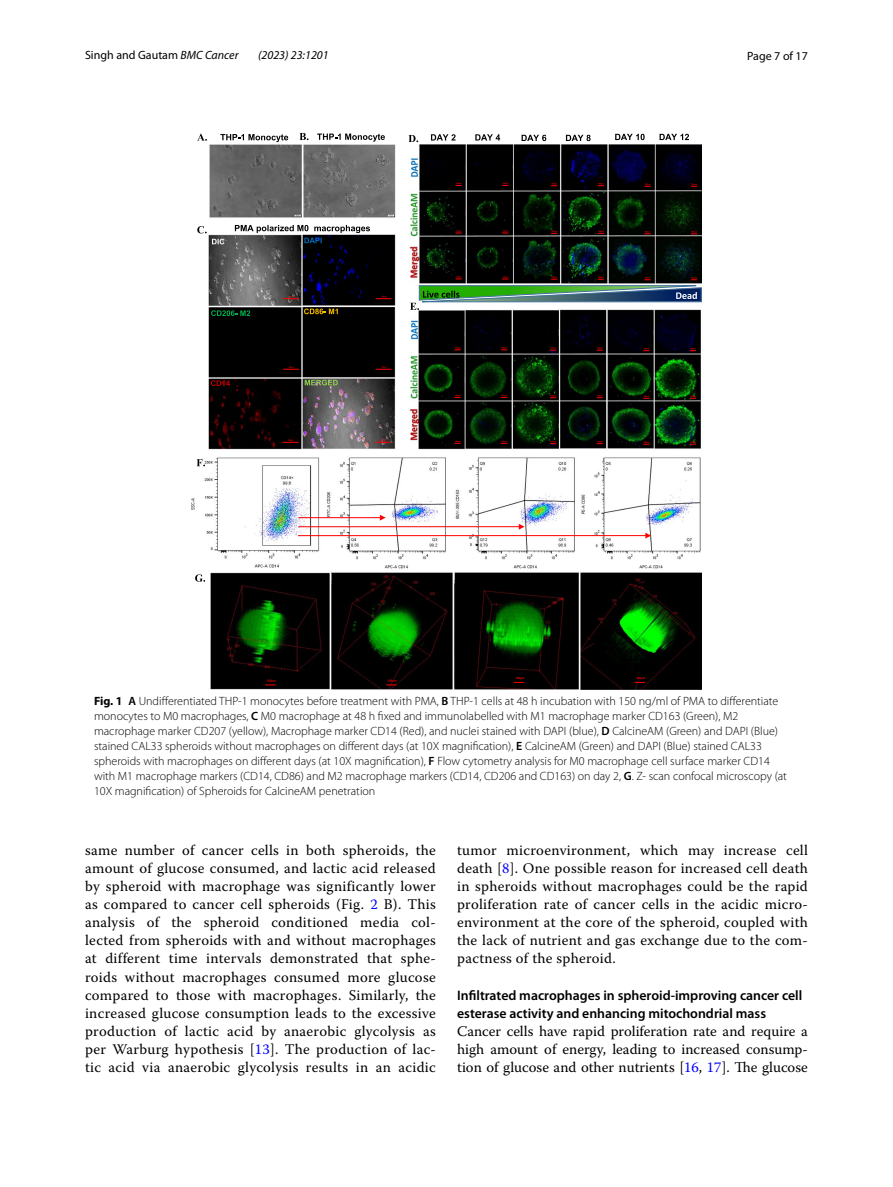
<style>
.page{position:relative;width:893px;height:1187px;background:#fff}
.page>*{position:absolute;margin:0;border:0;box-sizing:border-box;transform-origin:0 0}
.t1{font:14.7px/18px "Warnock Pro";letter-spacing:.02em;color:#000;text-align:justify}
.t2{font:600 13.8px/18px "Myriad Pro";color:#000}
.t3{font:300 12px/15px "Myriad Pro";color:#000}
.t4{font:12px "Myriad Pro";color:#000}
.t5{font:italic 12px "Myriad Pro";color:#000}
.s1{font-style:italic}
.s2{font-weight:700}
.s3{font-weight:600}
.s4{color:#00f}
</style>
<div class="page">
<img style="left:191px;top:144px;width:511px;height:545px">
<hr style="left:298px;top:517px;width:83px;height:1px;background:#f00">
<svg style="left:380px;top:514px;width:6px;height:6px"></svg>
<hr style="left:298px;top:526px;width:222px;height:1px;background:#f00">
<svg style="left:519px;top:523px;width:6px;height:6px"></svg>
<hr style="left:298px;top:535px;width:348px;height:1px;background:#f00">
<svg style="left:645px;top:532px;width:6px;height:6px"></svg>
<svg style="left:197px;top:226px;width:10px;height:7px"></svg>
<svg style="left:197px;top:133px;width:10px;height:8px"></svg>
<svg style="left:299px;top:133px;width:9px;height:7px"></svg>
<svg style="left:220px;top:134px;width:68px;height:8px"></svg>
<svg style="left:317px;top:133px;width:68px;height:9px"></svg>
<svg style="left:197px;top:459px;width:8px;height:7px"></svg>
<svg style="left:235px;top:225px;width:135px;height:18px"></svg>
<svg style="left:212px;top:239px;width:12px;height:5px"></svg>
<svg style="left:211px;top:310px;width:39px;height:6px"></svg>
<svg style="left:304px;top:308px;width:34px;height:6px"></svg>
<svg style="left:211px;top:380px;width:19px;height:6px"></svg>
<svg style="left:305px;top:379px;width:33px;height:6px"></svg>
<svg style="left:282px;top:439px;width:16px;height:4px"></svg>
<svg style="left:375px;top:439px;width:16px;height:4px"></svg>
<svg style="left:283px;top:366px;width:16px;height:4px"></svg>
<svg style="left:376px;top:366px;width:16px;height:4px"></svg>
<svg style="left:283px;top:296px;width:16px;height:3px"></svg>
<svg style="left:195px;top:574px;width:10px;height:7px"></svg>
<svg style="left:408px;top:135px;width:10px;height:7px"></svg>
<svg style="left:431px;top:134px;width:25px;height:6px"></svg>
<svg style="left:522px;top:135px;width:24px;height:6px"></svg>
<svg style="left:615px;top:134px;width:30px;height:6px"></svg>
<svg style="left:475px;top:134px;width:25px;height:6px"></svg>
<svg style="left:566px;top:135px;width:25px;height:6px"></svg>
<svg style="left:660px;top:134px;width:29px;height:6px"></svg>
<svg style="left:456px;top:230px;width:6px;height:4px"></svg>
<svg style="left:456px;top:183px;width:6px;height:3px"></svg>
<svg style="left:502px;top:230px;width:6px;height:4px"></svg>
<svg style="left:502px;top:183px;width:6px;height:3px"></svg>
<svg style="left:551px;top:230px;width:6px;height:4px"></svg>
<svg style="left:551px;top:183px;width:6px;height:3px"></svg>
<svg style="left:598px;top:230px;width:6px;height:4px"></svg>
<svg style="left:598px;top:183px;width:6px;height:3px"></svg>
<svg style="left:644px;top:231px;width:7px;height:3px"></svg>
<svg style="left:644px;top:183px;width:7px;height:4px"></svg>
<svg style="left:691px;top:231px;width:6px;height:3px"></svg>
<svg style="left:691px;top:183px;width:6px;height:4px"></svg>
<svg style="left:376px;top:276px;width:326px;height:34px"></svg>
<svg style="left:454px;top:394px;width:7px;height:4px"></svg>
<svg style="left:454px;top:347px;width:7px;height:3px"></svg>
<svg style="left:454px;top:440px;width:7px;height:4px"></svg>
<svg style="left:501px;top:394px;width:6px;height:4px"></svg>
<svg style="left:501px;top:347px;width:6px;height:3px"></svg>
<svg style="left:501px;top:440px;width:6px;height:4px"></svg>
<svg style="left:550px;top:395px;width:6px;height:3px"></svg>
<svg style="left:550px;top:347px;width:6px;height:4px"></svg>
<svg style="left:550px;top:441px;width:6px;height:3px"></svg>
<svg style="left:597px;top:395px;width:6px;height:3px"></svg>
<svg style="left:597px;top:347px;width:6px;height:4px"></svg>
<svg style="left:597px;top:441px;width:6px;height:3px"></svg>
<svg style="left:643px;top:395px;width:6px;height:4px"></svg>
<svg style="left:643px;top:348px;width:6px;height:3px"></svg>
<svg style="left:643px;top:441px;width:6px;height:4px"></svg>
<svg style="left:690px;top:395px;width:6px;height:4px"></svg>
<svg style="left:690px;top:348px;width:6px;height:3px"></svg>
<svg style="left:690px;top:441px;width:6px;height:4px"></svg>
<svg style="left:265px;top:679px;width:11px;height:6px"></svg>
<svg style="left:386px;top:679px;width:10px;height:6px"></svg>
<svg style="left:514px;top:677px;width:10px;height:6px"></svg>
<svg style="left:635px;top:677px;width:10px;height:6px"></svg>
<p class="t4" style="left:85px;top:48px;width:155px">Singh and Gautam <span class="s1">BMC Cancer</span></p>
<p class="t5" style="left:258px;top:48px;width:72px">(2023) 23:1201</p>
<p class="t4" style="left:747px;top:48px;width:62px">Page 7 of 17</p>
<p class="t3" style="left:94px;top:693px;width:694px"><span class="s2">Fig. 1</span> <span class="s3">A</span> Undifferentiated THP-1 monocytes before treatment with PMA, <span class="s3">B</span> THP-1 cells at 48 h incubation with 150 ng/ml of PMA to differentiate monocytes to M0 macrophages, <span class="s3">C</span> M0 macrophage at 48 h fixed and immunolabelled with M1 macrophage marker CD163 (Green), M2 macrophage marker CD207 (yellow), Macrophage marker CD14 (Red), and nuclei stained with DAPI (blue), <span class="s3">D</span> CalcineAM (Green) and DAPI (Blue) stained CAL33 spheroids without macrophages on different days (at 10X magnification), <span class="s3">E</span> CalcineAM (Green) and DAPI (Blue) stained CAL33 spheroids with macrophages on different days (at 10X magnification), <span class="s3">F</span> Flow cytometry analysis for M0 macrophage cell surface marker CD14 with M1 macrophage markers (CD14, CD86) and M2 macrophage markers (CD14, CD206 and CD163) on day 2, <span class="s3">G</span>. Z- scan confocal microscopy (at 10X magnification) of Spheroids for CalcineAM penetration</p>
<p class="t1" style="left:85px;top:841px;width:352px">same number of cancer cells in both spheroids, the amount of glucose consumed, and lactic acid released by spheroid with macrophage was significantly lower as compared to cancer cell spheroids (Fig. <span class="s4">2</span> B). This analysis of the spheroid conditioned media col&shy;lected from spheroids with and without macrophages at different time intervals demonstrated that sphe&shy;roids without macrophages consumed more glucose compared to those with macrophages. Similarly, the increased glucose consumption leads to the excessive production of lactic acid by anaerobic glycolysis as per Warburg hypothesis [<span class="s4">13</span>]. The production of lac&shy;tic acid via anaerobic glycolysis results in an acidic</p>
<p class="t1" style="left:457px;top:841px;width:352px">tumor microenvironment, which may increase cell death [<span class="s4">8</span>]. One possible reason for increased cell death in spheroids without macrophages could be the rapid proliferation rate of cancer cells in the acidic micro&shy;environment at the core of the spheroid, coupled with the lack of nutrient and gas exchange due to the com&shy;pactness of the spheroid.</p>
<p class="t2" style="left:457px;top:985px;width:347px">Infiltrated macrophages in spheroid‑improving cancer cell esterase activity and enhancing mitochondrial mass</p>
<p class="t1" style="left:457px;top:1021px;width:352px">Cancer cells have rapid proliferation rate and require a high amount of energy, leading to increased consump&shy;tion of glucose and other nutrients [<span class="s4">16</span>, <span class="s4">17</span>]. The glucose</p>
</div>
